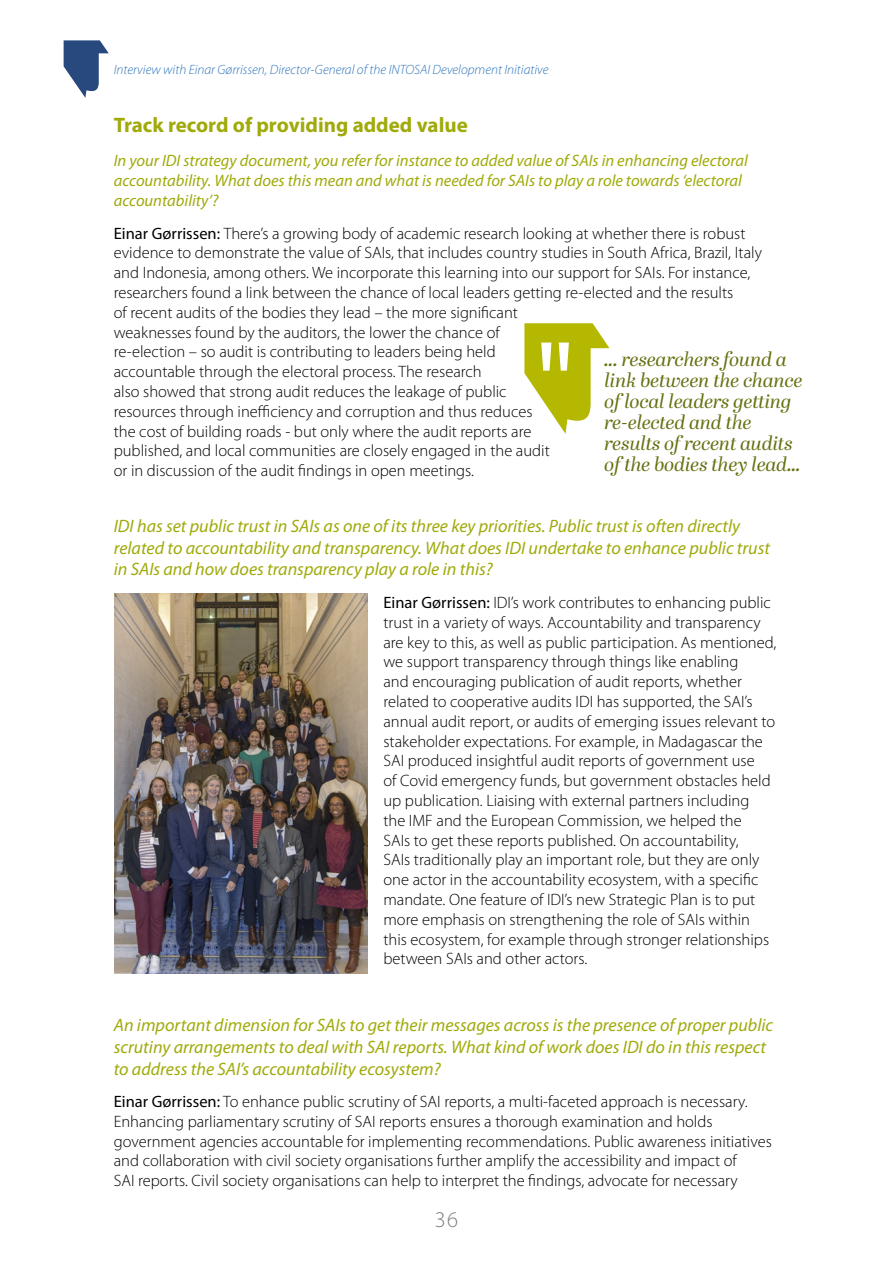
<style>
.page{position:relative;width:893px;height:1263px;background:#fff}
.page>*{position:absolute;margin:0;border:0;box-sizing:border-box;transform-origin:0 0}
.t1{font:117px "Myriad Pro";color:#fff}
.t2{font:300 22.5px "Myriad Pro";color:#808080}
.t3{font:700 21px "Myriad Pro";color:#a0aa0a}
.t4{font:italic 19.5px/21px "Abril Display";color:#677010}
.t5{font:italic 18px/21.6px "Myriad Pro";color:#a0aa0a}
.t6{font:300 16.5px/19.8px "Myriad Pro";color:#000}
.t7{font:italic 16.5px/19.8px "Myriad Pro";color:#a0aa0a}
.t8{font:italic 300 13.5px "Myriad Pro";color:#2e74ba}
.s1{font-weight:400}
</style>
<div class="page">
<svg style="left:64px;top:40px;width:45px;height:58px"></svg>
<img style="left:114px;top:593px;width:254px;height:380px">
<svg style="left:524px;top:323px;width:85px;height:111px"></svg>
<p class="t8" style="left:114px;top:62px;width:436px">Interview with Einar Gørrissen, Director-General of the INTOSAI Development Initiative</p>
<p class="t3" style="left:114px;top:111px;width:356px">Track record of providing added value</p>
<p class="t7" style="left:114px;top:151px;width:636px">In your IDI strategy document, you refer for instance to added value of SAIs in enhancing electoral accountability. What does this mean and what is needed for SAIs to play a role towards ‘electoral accountability’?</p>
<p class="t6" style="left:114px;top:223px;width:650px"><span class="s1">Einar Gørrissen:</span> There’s a growing body of academic research looking at whether there is robust evidence to demonstrate the value of SAIs, that includes country studies in South Africa, Brazil, Italy and Indonesia, among others. We incorporate this learning into our support for SAIs. For instance, researchers found a link between the chance of local leaders getting re-elected and the results<br>of recent audits of the bodies they lead – the more significant<br>weaknesses found by the auditors, the lower the chance of<br>re-election – so audit is contributing to leaders being held<br>accountable through the electoral process. The research<br>also showed that strong audit reduces the leakage of public<br>resources through inefficiency and corruption and thus reduces<br>the cost of building roads - but only where the audit reports are<br>published, and local communities are closely engaged in the audit<br>or in discussion of the audit findings in open meetings.</p>
<p class="t5" style="left:114px;top:515px;width:658px">IDI has set public trust in SAIs as one of its three key priorities. Public trust is often directly related to accountability and transparency. What does IDI undertake to enhance public trust in SAIs and how does transparency play a role in this?</p>
<p class="t6" style="left:383px;top:593px;width:394px"><span class="s1">Einar Gørrissen:</span> IDI’s work contributes to enhancing public trust in a variety of ways. Accountability and transparency are key to this, as well as public participation. As mentioned, we support transparency through things like enabling<br>and encouraging publication of audit reports, whether related to cooperative audits IDI has supported, the SAI’s annual audit report, or audits of emerging issues relevant to stakeholder expectations. For example, in Madagascar the SAI produced insightful audit reports of government use<br>of Covid emergency funds, but government obstacles held up publication. Liaising with external partners including<br>the IMF and the European Commission, we helped the<br>SAIs to get these reports published. On accountability,<br>SAIs traditionally play an important role, but they are only one actor in the accountability ecosystem, with a specific mandate. One feature of IDI’s new Strategic Plan is to put more emphasis on strengthening the role of SAIs within this ecosystem, for example through stronger relationships between SAIs and other actors.</p>
<h1 class="t1" style="left:535px;top:311px;width:41px">"</h1>
<p class="t4" style="left:604px;top:349px;width:200px">... researchers found a link between the chance of local leaders getting re-elected and the results of recent audits of the bodies they lead...</p>
<p class="t5" style="left:114px;top:1014px;width:661px">An important dimension for SAIs to get their messages across is the presence of proper public scrutiny arrangements to deal with SAI reports. What kind of work does IDI do in this respect to address the SAI’s accountability ecosystem?</p>
<p class="t6" style="left:114px;top:1092px;width:660px"><span class="s1">Einar Gørrissen:</span> To enhance public scrutiny of SAI reports, a multi-faceted approach is necessary.<br>Enhancing parliamentary scrutiny of SAI reports ensures a thorough examination and holds government agencies accountable for implementing recommendations. Public awareness initiatives and collaboration with civil society organisations further amplify the accessibility and impact of<br>SAI reports. Civil society organisations can help to interpret the findings, advocate for necessary</p>
<h2 class="t2" style="left:435px;top:1207px;width:25px">36</h2>
</div>
